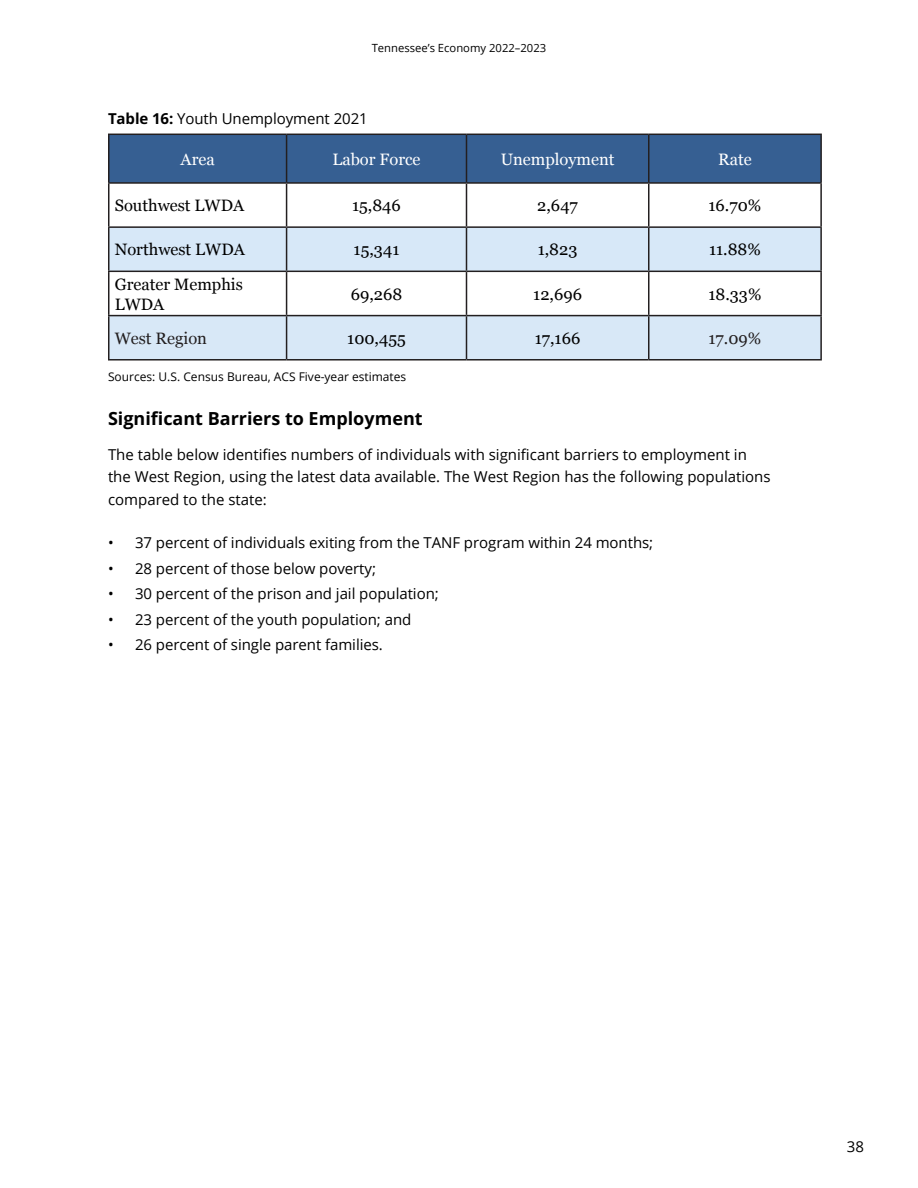
<style>
.page{position:relative;width:918px;height:1188px;background:#fff}
.page>*{position:absolute;margin:0;border:0;box-sizing:border-box;transform-origin:0 0}
.Heading_03{font:700 18px "Open Sans";color:#000}
.t1{font:16.5px/19.8px "Georgia";color:#000}
.t2{font:16.5px "Georgia";color:#fff}
.t3{font:16.5px "Georgia";color:#231f20}
.TN_Economy_Paragraph{font:15px/22.5px "Open Sans";letter-spacing:-.005em;color:#000}
.Table{font:15px "Open Sans";letter-spacing:-.005em;color:#000}
.Source{font:12px "Open Sans";color:#000}
.t4{font:11.25px "Open Sans";color:#000}
.s1{font-weight:700}
</style>
<div class="page">
<div style="left:110px;top:135px;width:710px;height:47px;background:#365f92"></div>
<div style="left:110px;top:228px;width:710px;height:43px;background:#d7e8f8"></div>
<div style="left:110px;top:316px;width:710px;height:43px;background:#d8e8f7"></div>
<hr style="left:108px;top:135px;width:2px;height:47px;background:#231f20">
<hr style="left:108px;top:134px;width:179px;height:1px;background:#231f20">
<hr style="left:287px;top:134px;width:179px;height:1px;background:#231f20">
<hr style="left:466px;top:134px;width:183px;height:1px;background:#231f20">
<hr style="left:649px;top:134px;width:173px;height:1px;background:#231f20">
<hr style="left:108px;top:184px;width:2px;height:42px;background:#231f20">
<hr style="left:108px;top:228px;width:2px;height:43px;background:#231f20">
<hr style="left:108px;top:272px;width:2px;height:43px;background:#231f20">
<hr style="left:108px;top:316px;width:2px;height:43px;background:#231f20">
<hr style="left:108px;top:182px;width:179px;height:2px;background:#231f20">
<hr style="left:287px;top:182px;width:179px;height:2px;background:#231f20">
<hr style="left:466px;top:182px;width:183px;height:2px;background:#231f20">
<hr style="left:649px;top:182px;width:173px;height:2px;background:#231f20">
<hr style="left:108px;top:226px;width:179px;height:2px;background:#231f20">
<hr style="left:287px;top:226px;width:179px;height:2px;background:#231f20">
<hr style="left:466px;top:226px;width:183px;height:2px;background:#231f20">
<hr style="left:649px;top:226px;width:173px;height:2px;background:#231f20">
<hr style="left:108px;top:271px;width:179px;height:1px;background:#231f20">
<hr style="left:287px;top:271px;width:179px;height:1px;background:#231f20">
<hr style="left:466px;top:271px;width:183px;height:1px;background:#231f20">
<hr style="left:649px;top:271px;width:173px;height:1px;background:#231f20">
<hr style="left:108px;top:315px;width:179px;height:1px;background:#231f20">
<hr style="left:287px;top:315px;width:179px;height:1px;background:#231f20">
<hr style="left:466px;top:315px;width:183px;height:1px;background:#231f20">
<hr style="left:649px;top:315px;width:173px;height:1px;background:#231f20">
<hr style="left:108px;top:359px;width:179px;height:2px;background:#231f20">
<hr style="left:287px;top:359px;width:179px;height:2px;background:#231f20">
<hr style="left:466px;top:359px;width:183px;height:2px;background:#231f20">
<hr style="left:649px;top:359px;width:173px;height:2px;background:#231f20">
<hr style="left:286px;top:135px;width:1px;height:47px;background:#231f20">
<hr style="left:466px;top:135px;width:1px;height:47px;background:#231f20">
<hr style="left:648px;top:135px;width:2px;height:47px;background:#231f20">
<hr style="left:820px;top:135px;width:2px;height:47px;background:#231f20">
<hr style="left:286px;top:184px;width:1px;height:42px;background:#231f20">
<hr style="left:466px;top:184px;width:1px;height:42px;background:#231f20">
<hr style="left:648px;top:184px;width:2px;height:42px;background:#231f20">
<hr style="left:820px;top:184px;width:2px;height:42px;background:#231f20">
<hr style="left:286px;top:228px;width:1px;height:43px;background:#231f20">
<hr style="left:466px;top:228px;width:1px;height:43px;background:#231f20">
<hr style="left:648px;top:228px;width:2px;height:43px;background:#231f20">
<hr style="left:820px;top:228px;width:2px;height:43px;background:#231f20">
<hr style="left:286px;top:272px;width:1px;height:43px;background:#231f20">
<hr style="left:466px;top:272px;width:1px;height:43px;background:#231f20">
<hr style="left:648px;top:272px;width:2px;height:43px;background:#231f20">
<hr style="left:820px;top:272px;width:2px;height:43px;background:#231f20">
<hr style="left:286px;top:316px;width:1px;height:43px;background:#231f20">
<hr style="left:466px;top:316px;width:1px;height:43px;background:#231f20">
<hr style="left:648px;top:316px;width:2px;height:43px;background:#231f20">
<hr style="left:820px;top:316px;width:2px;height:43px;background:#231f20">
<p class="t4" style="left:372px;top:40px;width:176px">Tennessee’s Economy 2022–2023</p>
<p class="Table" style="left:108px;top:108px;width:261px"><span class="s1">Table 16:</span> Youth Unemployment 2021</p>
<p class="t2" style="left:181px;top:147px;width:36px">Area</p>
<p class="t2" style="left:332px;top:147px;width:90px">Labor Force</p>
<p class="t2" style="left:501px;top:147px;width:115px">Unemployment</p>
<p class="t2" style="left:718px;top:147px;width:35px">Rate</p>
<p class="t1" style="left:115px;top:195px;width:131px">Southwest LWDA</p>
<p class="t1" style="left:352px;top:195px;width:50px">15,846</p>
<p class="t1" style="left:537px;top:195px;width:42px">2,647</p>
<p class="t1" style="left:709px;top:195px;width:54px">16.70%</p>
<p class="t1" style="left:115px;top:239px;width:132px">Northwest LWDA</p>
<p class="t1" style="left:354px;top:239px;width:47px">15,341</p>
<p class="t1" style="left:538px;top:239px;width:41px">1,823</p>
<p class="t1" style="left:709px;top:239px;width:53px">11.88%</p>
<p class="t1" style="left:115px;top:274px;width:130px">Greater Memphis<br>LWDA</p>
<p class="t1" style="left:351px;top:283px;width:53px">69,268</p>
<p class="t1" style="left:533px;top:283px;width:50px">12,696</p>
<p class="t1" style="left:708px;top:283px;width:55px">18.33%</p>
<p class="t3" style="left:115px;top:326px;width:94px">West Region</p>
<p class="t1" style="left:347px;top:328px;width:60px">100,455</p>
<p class="t1" style="left:535px;top:328px;width:47px">17,166</p>
<p class="t3" style="left:709px;top:326px;width:54px">17.09%</p>
<p class="Source" style="left:108px;top:368px;width:300px">Sources: U.S. Census Bureau, ACS Five-year estimates</p>
<p class="Heading_03" style="left:108px;top:406px;width:316px">Significant Barriers to Employment</p>
<p class="TN_Economy_Paragraph" style="left:108px;top:442px;width:664px">The table below identifies numbers of individuals with significant barriers to employment in the West Region, using the latest data available. The West Region has the following populations compared to the state:</p>
<p class="TN_Economy_Paragraph" style="left:108px;top:531px;width:547px">• 37 percent of individuals exiting from the TANF program within 24 months;</p>
<p class="TN_Economy_Paragraph" style="left:108px;top:557px;width:270px">• 28 percent of those below poverty;</p>
<p class="TN_Economy_Paragraph" style="left:108px;top:582px;width:332px">• 30 percent of the prison and jail population;</p>
<p class="TN_Economy_Paragraph" style="left:108px;top:608px;width:305px">• 23 percent of the youth population; and</p>
<p class="TN_Economy_Paragraph" style="left:108px;top:633px;width:276px">• 26 percent of single parent families.</p>
<p class="TN_Economy_Paragraph" style="left:847px;top:1135px;width:19px">38</p>
</div>
